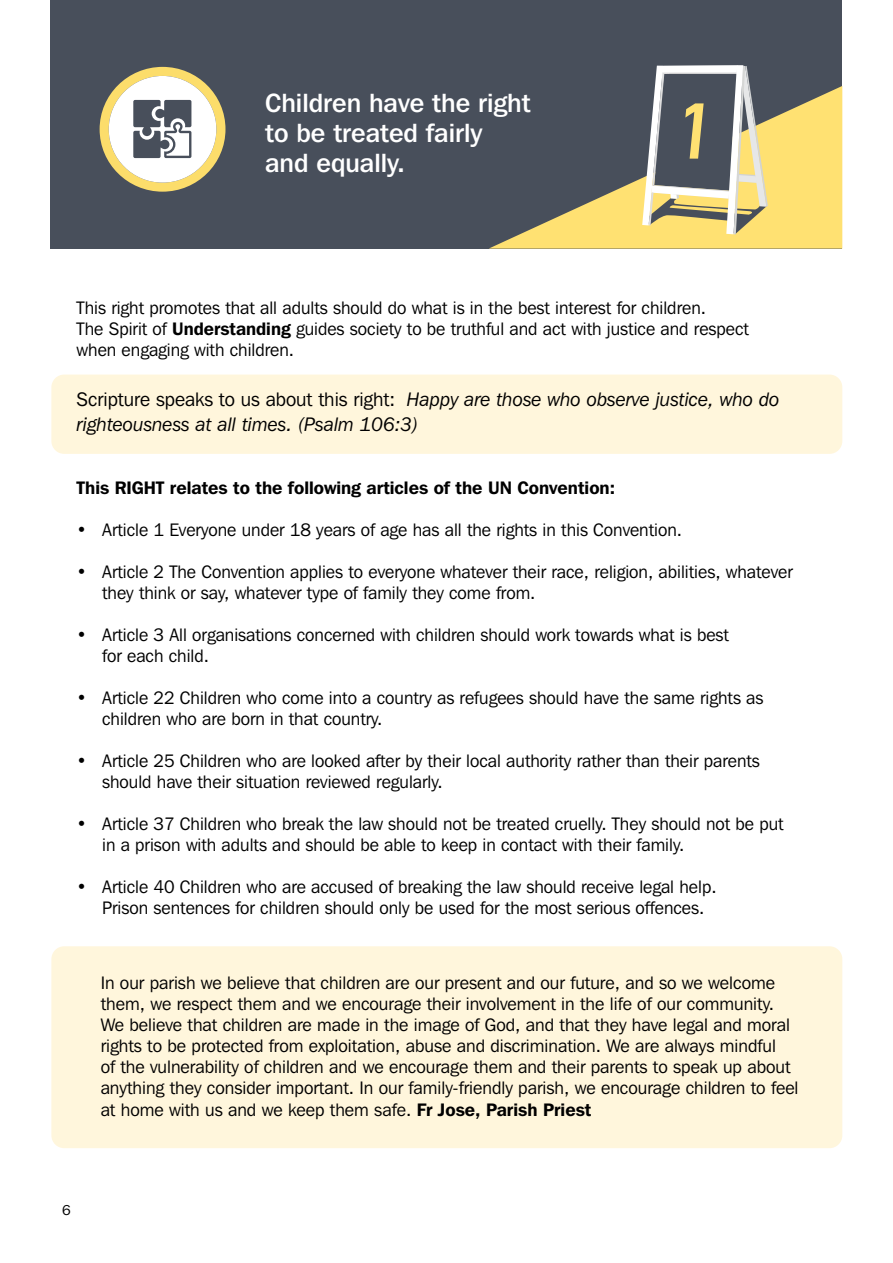
<style>
.page{position:relative;width:893px;height:1263px;background:#fff}
.page>*{position:absolute;margin:0;border:0;box-sizing:border-box;transform-origin:0 0}
.t1{font:700 77.55px "DIN Alternate";color:#ffe172;scale:1.07 1}
.t2{font:500 26.25px/30px "Franklin Gothic IT Cby BT";color:#fff}
.t3{font:italic 19.5px/25.5px "Franklin Gothic IT Cby BT";color:#000}
.t4{font:18px/21px "Franklin Gothic IT Cby BT";color:#000}
.t5{font:600 18px "Franklin Gothic IT Cby BT";color:#000}
.t6{font:14.25px "Franklin Gothic IT Cby BT";color:#000}
.s1{font-weight:600}
.s2{font-style:normal}
</style>
<div class="page">
<div style="left:51px;top:0;width:791px;height:249px;background:#484f5b"></div>
<svg style="left:489px;top:86px;width:353px;height:163px"></svg>
<svg style="left:100px;top:67px;width:125px;height:125px"></svg>
<svg style="left:642px;top:65px;width:126px;height:169px"></svg>
<div style="left:51px;top:946px;width:791px;height:202px;background:#fff6dc;border-radius:13px"></div>
<div style="left:51px;top:375px;width:791px;height:79px;background:#fff6dc;border-radius:13px"></div>
<h2 class="t2" style="left:265px;top:87px;width:267px">Children have the right to be treated fairly and equally.</h2>
<h1 class="t1" style="left:673px;top:72px;width:49px">1</h1>
<p class="t4" style="left:77px;top:297px;width:674px">This right promotes that all adults should do what is in the best interest for children.<br>The Spirit of <span class="s1">Understanding</span> guides society to be truthful and act with justice and respect when engaging with children.</p>
<p class="t3" style="left:77px;top:386px;width:704px"><span class="s2">Scripture speaks to us about this right:</span> Happy are those who observe justice, who do righteousness at all times. (Psalm 106:3)</p>
<p class="t5" style="left:77px;top:476px;width:540px">This RIGHT relates to the following articles of the UN Convention:</p>
<p class="t4" style="left:77px;top:519px;width:607px">• Article 1 Everyone under 18 years of age has all the rights in this Convention.</p>
<p class="t4" style="left:102px;top:561px;width:692px;text-indent:-26px">• Article 2 The Convention applies to everyone whatever their race, religion, abilities, whatever they think or say, whatever type of family they come from.</p>
<p class="t4" style="left:102px;top:624px;width:628px;text-indent:-26px">• Article 3 All organisations concerned with children should work towards what is best for each child.</p>
<p class="t4" style="left:102px;top:687px;width:663px;text-indent:-26px">• Article 22 Children who come into a country as refugees should have the same rights as children who are born in that country.</p>
<p class="t4" style="left:102px;top:750px;width:659px;text-indent:-26px">• Article 25 Children who are looked after by their local authority rather than their parents should have their situation reviewed regularly.</p>
<p class="t4" style="left:102px;top:813px;width:683px;text-indent:-26px">• Article 37 Children who break the law should not be treated cruelly. They should not be put in a prison with adults and should be able to keep in contact with their family.</p>
<p class="t4" style="left:102px;top:876px;width:616px;text-indent:-26px">• Article 40 Children who are accused of breaking the law should receive legal help.<br>Prison sentences for children should only be used for the most serious offences.</p>
<p class="t4" style="left:101px;top:972px;width:699px">In our parish we believe that children are our present and our future, and so we welcome them, we respect them and we encourage their involvement in the life of our community.<br>We believe that children are made in the image of God, and that they have legal and moral rights to be protected from exploitation, abuse and discrimination. We are always mindful<br>of the vulnerability of children and we encourage them and their parents to speak up about anything they consider important. In our family-friendly parish, we encourage children to feel at home with us and we keep them safe. <span class="s1">Fr Jose, Parish Priest</span></p>
<p class="t6" style="left:62px;top:1201px;width:10px">6</p>
</div>
